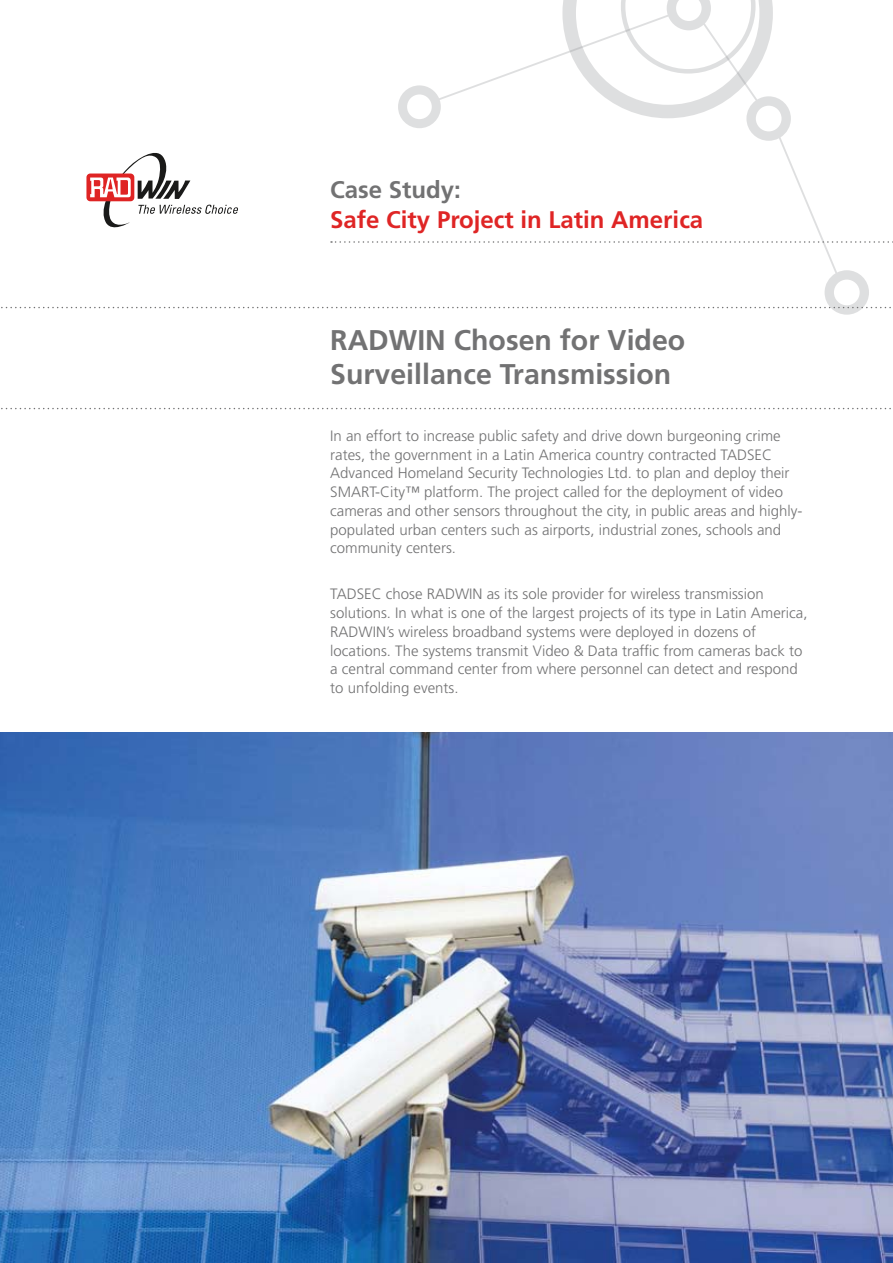
<style>
.page{position:relative;width:893px;height:1263px;background:#fff}
.page>*{position:absolute;margin:0;border:0;box-sizing:border-box;transform-origin:0 0}
.t1{font:700 28.5px/34.2px "Frutiger LT Std";color:#727273}
.t2{font:700 24px "Frutiger LT Std";color:#df2525}
.t3{font:700 24px "Frutiger LT Std";color:#727273}
.t4{font:300 15px/18.8px "Frutiger LT Std";color:#727273}
</style>
<div class="page">
<img style="left:0;top:732px;width:893px;height:531px">
<svg style="left:398px;top:0;width:471px;height:315px"></svg>
<svg style="left:1px;top:408px;width:890px;height:1px"></svg>
<svg style="left:1px;top:307px;width:890px;height:1px"></svg>
<svg style="left:331px;top:241px;width:562px;height:2px"></svg>
<svg style="left:86px;top:153px;width:152px;height:75px"></svg>
<h2 class="t3" style="left:330px;top:176px;width:132px">Case Study:</h2>
<h2 class="t2" style="left:330px;top:206px;width:375px">Safe City Project in Latin America</h2>
<h1 class="t1" style="left:330px;top:323px;width:356px">RADWIN Chosen for Video<br>Surveillance Transmission</h1>
<p class="t4" style="left:330px;top:426px;width:461px">In an effort to increase public safety and drive down burgeoning crime rates, the government in a Latin America country contracted TADSEC Advanced Homeland Security Technologies Ltd. to plan and deploy their SMART-City™ platform. The project called for the deployment of video</p>
<p class="t4" style="left:330px;top:520px;width:452px">populated urban centers such as airports, industrial zones, schools and</p>
<p class="t4" style="left:330px;top:501px;width:474px">cameras and other sensors throughout the city in, public areas and highly-</p>
<p class="t4" style="left:330px;top:539px;width:127px">community centers.</p>
<p class="t4" style="left:330px;top:585px;width:479px">TADSEC chose RADWIN as its sole provider for wireless transmission solutions In. what is one of the largest projects of its type in Latin America, RADWIN s’ wireless broadband systems were deployed in dozens of locations. The systems transmit Video &amp; Data traffic from cameras back to a central command center from where personnel can detect and respond to unfolding events.</p>
</div>
